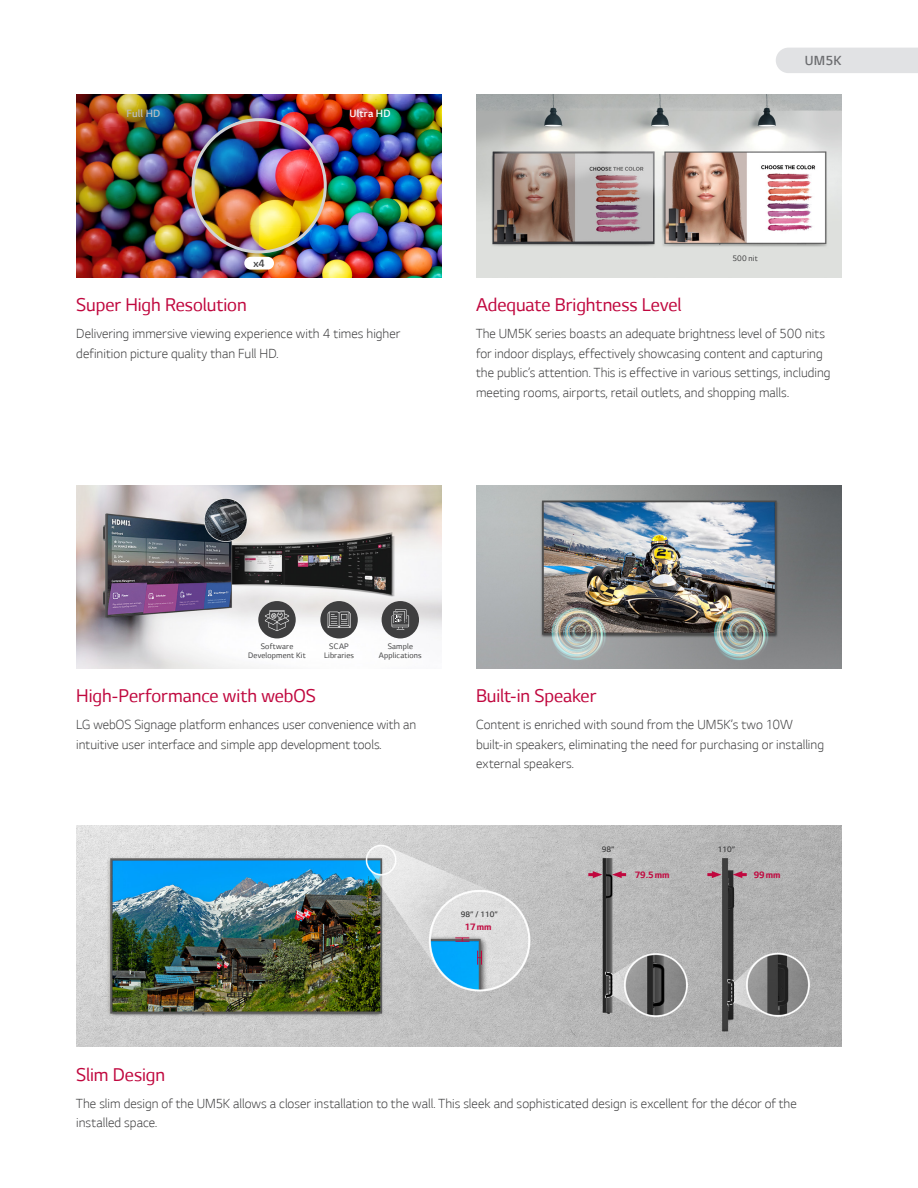
<style>
.page{position:relative;width:918px;height:1188px;background:#fff}
.page>*{position:absolute;margin:0;border:0;box-sizing:border-box;transform-origin:0 0}
.t1{font:21px "LG Smart";letter-spacing:-.005em;color:#c0073e}
.t2{font:300 15px/19.5px "LG Smart";color:#3e3e3f}
.t3{font:300 15px "LG Smart";color:#6c6d70}
.t4{font:300 12px "LG Smart";letter-spacing:.015em;color:#fff}
.t5{font:300 12px "LG Smart";letter-spacing:.01em;color:#bcbdc0}
.t6{font:300 12px "LG Smart";color:#3e3e3f}
.t7{font:700 10.5px "LG Smart";color:#c0073e}
.t8{font:9px "LG Smart";letter-spacing:.02em;color:#3e3e3f}
.t9{font:300 9px "LG Smart";color:#3e3e3f}
</style>
<div class="page">
<div style="left:776px;top:48px;width:142px;height:25px;background:#e1e2e4"></div>
<img style="left:76px;top:94px;width:366px;height:183px">
<img style="left:476px;top:94px;width:366px;height:183px">
<div style="left:342px;top:101px;width:57px;height:24px;background:#231f20;opacity:.75"></div>
<div style="left:119px;top:105px;width:50px;height:24px;background:#231f20;opacity:.7"></div>
<div style="left:192px;top:118px;width:135px;height:135px;border:3px solid #d1d2d4;border-radius:50%"></div>
<div style="left:244px;top:257px;width:30px;height:13px;background:#fff;border-radius:6px"></div>
<img style="left:76px;top:826px;width:766px;height:221px">
<svg style="left:612px;top:871px;width:14px;height:7px"></svg>
<svg style="left:588px;top:871px;width:14px;height:7px"></svg>
<svg style="left:733px;top:871px;width:14px;height:7px"></svg>
<svg style="left:707px;top:871px;width:14px;height:7px"></svg>
<img style="left:76px;top:486px;width:366px;height:182px">
<div style="left:258px;top:601px;width:38px;height:37px;background:#3e3e3f;border-radius:50%"></div>
<svg style="left:265px;top:610px;width:24px;height:21px"></svg>
<div style="left:320px;top:601px;width:38px;height:37px;background:#3e3e3f;border-radius:50%"></div>
<svg style="left:328px;top:612px;width:23px;height:16px"></svg>
<div style="left:382px;top:601px;width:37px;height:37px;background:#3e3e3f;border-radius:50%"></div>
<svg style="left:392px;top:609px;width:17px;height:21px"></svg>
<img style="left:476px;top:486px;width:366px;height:182px">
<svg style="left:455px;top:938px;width:15px;height:4px"></svg>
<svg style="left:477px;top:951px;width:5px;height:14px"></svg>
<p class="t5" style="left:127px;top:107px;width:35px">Full HD</p>
<p class="t4" style="left:350px;top:107px;width:42px">Ultra HD</p>
<p class="t6" style="left:253px;top:257px;width:13px">x4</p>
<p class="t1" style="left:76px;top:293px;width:172px">Super High Resolution</p>
<p class="t2" style="left:76px;top:324px;width:326px">Delivering immersive viewing experience with 4 times higher definition picture quality than Full HD.</p>
<p class="t3" style="left:805px;top:52px;width:38px">UM5K</p>
<p class="t1" style="left:476px;top:293px;width:207px">Adequate Brightness Level</p>
<p class="t8" style="left:732px;top:253px;width:27px">500 nit</p>
<p class="t2" style="left:476px;top:324px;width:356px">The UM5K series boasts an adequate brightness level of 500 nits for indoor displays, effectively showcasing content and capturing the public’s attention. This is effective in various settings, including meeting rooms, airports, retail outlets, and shopping malls.</p>
<p class="t8" style="left:261px;top:641px;width:34px">Software</p>
<p class="t8" style="left:248px;top:650px;width:59px">Development Kit</p>
<p class="t8" style="left:329px;top:641px;width:21px">SCAP</p>
<p class="t8" style="left:324px;top:650px;width:31px">Libraries</p>
<p class="t1" style="left:76px;top:685px;width:241px">High-Performance with webOS</p>
<p class="t8" style="left:388px;top:641px;width:27px">Sample</p>
<p class="t8" style="left:379px;top:650px;width:44px">Applications</p>
<p class="t2" style="left:76px;top:715px;width:341px">LG webOS Signage platform enhances user convenience with an intuitive user interface and simple app development tools.</p>
<p class="t1" style="left:476px;top:685px;width:122px">Built-in Speaker</p>
<p class="t2" style="left:476px;top:715px;width:350px">Content is enriched with sound from the UM5K’s two 10W built-in speakers, eliminating the need for purchasing or installing external speakers.</p>
<p class="t9" style="left:461px;top:910px;width:39px">98” / 110”</p>
<p class="t7" style="left:465px;top:921px;width:28px">17 mm</p>
<p class="t9" style="left:602px;top:845px;width:14px">98”</p>
<p class="t9" style="left:718px;top:845px;width:19px">110”</p>
<p class="t7" style="left:635px;top:869px;width:36px">79.5 mm</p>
<p class="t7" style="left:754px;top:869px;width:28px">99 mm</p>
<p class="t1" style="left:76px;top:1063px;width:90px">Slim Design</p>
<p class="t2" style="left:76px;top:1093px;width:722px">The slim design of the UM5K allows a closer installation to the wall. This sleek and sophisticated design is excellent for the décor of the installed space.</p>
</div>
